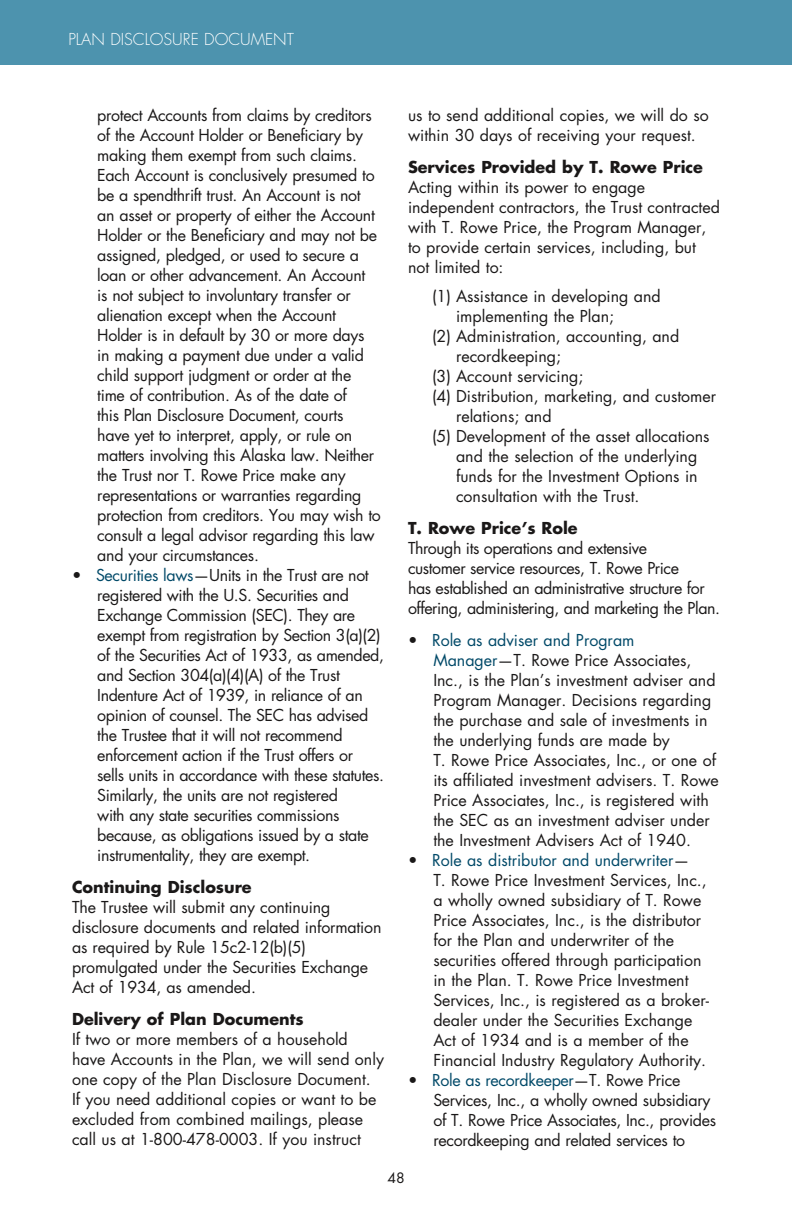
<style>
.page{position:relative;width:792px;height:1224px;background:#fff}
.page>*{position:absolute;margin:0;border:0;box-sizing:border-box;transform-origin:0 0}
.t1{font:16px/20px "Futura Std";letter-spacing:-.01em;color:#1a1818}
.t2{font:16px/20px "Futura Std";letter-spacing:-.03em;color:#1a1818}
.t3{font:700 16px "Futura Std";color:#1a1818}
.t4{font:300 16px "Futura Std";color:#fff}
.t5{font:14px "Futura Std";color:#1a1818}
.s1{color:#004968}
</style>
<div class="page">
<div style="left:0;top:0;width:792px;height:64px;background:#4d93ae"></div>
<p class="t4" style="left:68px;top:30px;width:227px">PLAN DISCLOSURE DOCUMENT</p>
<p class="t1" style="left:97px;top:105px;width:285px">protect Accounts from claims by creditors of the Account Holder or Beneficiary by making them exempt from such claims.<br>Each Account is conclusively presumed to be a spendthrift trust. An Account is not an asset or property of either the Account Holder or the Beneficiary and may not be assigned, pledged, or used to secure a loan or other advancement. An Account<br>is not subject to involuntary transfer or alienation except when the Account Holder is in default by 30 or more days<br>in making a payment due under a valid child support judgment or order at the time of contribution. As of the date of<br>this Plan Disclosure Document, courts<br>have yet to interpret, apply, or rule on matters involving this Alaska law. Neither the Trust nor T. Rowe Price make any representations or warranties regarding protection from creditors. You may wish to consult a legal advisor regarding this law and your circumstances.</p>
<p class="t1" style="left:97px;top:565px;width:288px;text-indent:-25px">• <span class="s1">Securities laws</span>—Units in the Trust are not registered with the U.S. Securities and Exchange Commission (SEC). They are exempt from registration by Section 3(a)(2) of the Securities Act of 1933, as amended, and Section 304(a)(4)(A) of the Trust Indenture Act of 1939, in reliance of an opinion of counsel. The SEC has advised the Trustee that it will not recommend enforcement action if the Trust offers or<br>sells units in accordance with these statutes.<br>Similarly, the units are not registered<br>with any state securities commissions because, as obligations issued by a state instrumentality, they are exempt.</p>
<p class="t3" style="left:72px;top:877px;width:181px">Continuing Disclosure</p>
<p class="t1" style="left:72px;top:897px;width:311px">The Trustee will submit any continuing disclosure documents and related information as required by Rule 15c2-12(b)(5) promulgated under the Securities Exchange Act of 1934, as amended.</p>
<p class="t3" style="left:72px;top:1009px;width:233px">Delivery of Plan Documents</p>
<p class="t1" style="left:72px;top:1029px;width:314px">If two or more members of a household have Accounts in the Plan, we will send only one copy of the Plan Disclosure Document.<br>If you need additional copies or want to be excluded from combined mailings, please call us at 1-800-478-0003. If you instruct</p>
<p class="t1" style="left:408px;top:105px;width:302px">us to send additional copies, we will do so within 30 days of receiving your request.</p>
<p class="t3" style="left:408px;top:157px;width:297px">Services Provided by T. Rowe Price</p>
<p class="t1" style="left:408px;top:177px;width:314px">Acting within its power to engage independent contractors, the Trust contracted with T. Rowe Price, the Program Manager, to provide certain services, including, but not limited to:</p>
<p class="t1" style="left:432px;top:286px;width:230px">(1) Assistance in developing and</p>
<p class="t1" style="left:456px;top:306px;width:160px">implementing the Plan;</p>
<p class="t1" style="left:432px;top:326px;width:249px">(2) Administration, accounting, and</p>
<p class="t1" style="left:456px;top:346px;width:107px">recordkeeping;</p>
<p class="t1" style="left:432px;top:366px;width:153px">(3) Account servicing;</p>
<p class="t1" style="left:432px;top:386px;width:286px">(4) Distribution, marketing, and customer</p>
<p class="t1" style="left:456px;top:406px;width:97px">relations; and</p>
<p class="t1" style="left:432px;top:426px;width:279px">(5) Development of the asset allocations</p>
<p class="t1" style="left:456px;top:446px;width:243px">and the selection of the underlying</p>
<p class="t1" style="left:456px;top:466px;width:243px">funds for the Investment Options in</p>
<p class="t1" style="left:456px;top:486px;width:185px">consultation with the Trust.</p>
<p class="t3" style="left:408px;top:518px;width:171px">T. Rowe Price’s Role</p>
<p class="t2" style="left:408px;top:538px;width:313px">Through its operations and extensive<br>customer service resources, T. Rowe Price<br>has established an administrative structure for offering, administering, and marketing the Plan.</p>
<p class="t1" style="left:433px;top:630px;width:287px;text-indent:-25px">• <span class="s1">Role as adviser and Program Manager</span>—T. Rowe Price Associates, Inc., is the Plan’s investment adviser and Program Manager. Decisions regarding the purchase and sale of investments in the underlying funds are made by<br>T. Rowe Price Associates, Inc., or one of its affiliated investment advisers. T. Rowe Price Associates, Inc., is registered with the SEC as an investment adviser under the Investment Advisers Act of 1940.</p>
<p class="t1" style="left:433px;top:850px;width:277px;text-indent:-25px">• <span class="s1">Role as distributor and underwriter</span>—<br>T. Rowe Price Investment Services, Inc., a wholly owned subsidiary of T. Rowe Price Associates, Inc., is the distributor for the Plan and underwriter of the securities offered through participation in the Plan. T. Rowe Price Investment Services, Inc., is registered as a broker&shy;dealer under the Securities Exchange Act of 1934 and is a member of the Financial Industry Regulatory Authority.</p>
<p class="t1" style="left:433px;top:1070px;width:284px;text-indent:-25px">• <span class="s1">Role as recordkeeper</span>—T. Rowe Price Services, Inc., a wholly owned subsidiary of T. Rowe Price Associates, Inc., provides recordkeeping and related services to</p>
<p class="t5" style="left:387px;top:1169px;width:19px">48</p>
</div>
